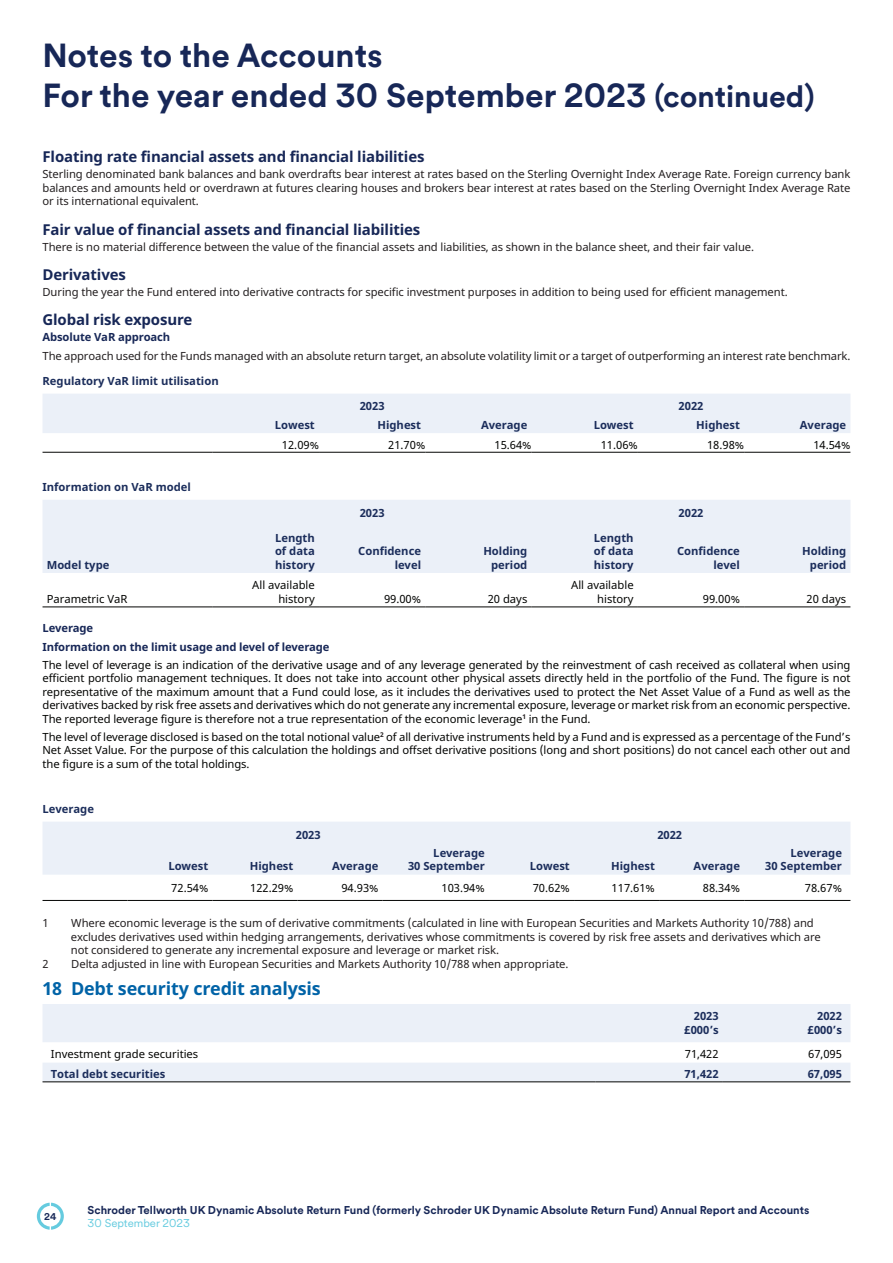
<style>
.page{position:relative;width:893px;height:1263px;background:#fff}
.page>*{position:absolute;margin:0;border:0;box-sizing:border-box;transform-origin:0 0}
.t1{font:700 33px/39.6px "Schroders Circular";color:#172757}
.t2{font:700 18px "Noto Sans";letter-spacing:-.01em;color:#0163a7}
.t3{font:700 15px "Noto Sans";letter-spacing:-.01em;color:#172757}
.t4{font:11.25px/13.5px "Noto Sans";color:#040503;text-align:right}
.t5{font:11.25px/13.5px "Noto Sans";letter-spacing:-.01em;color:#231f20;text-align:justify}
.t6{font:700 11.25px/13.5px "Noto Sans";color:#1b2d5b;text-align:right}
.t7{font:700 11.25px "Schroders Circular";color:#172757}
.t8{font:700 11.25px/18.1px "Noto Sans";letter-spacing:-.01em;color:#172757}
.t9{font:11.25px "Schroders Circular";color:#65cbdf}
.t10{font:700 9.75px "Schroders Circular";color:#172757}
.s1{font-size:30px}
</style>
<div class="page">
<svg style="left:37px;top:1203px;width:27px;height:26px"></svg>
<div style="left:43px;top:394px;width:807px;height:39px;background:#ebf0f8"></div>
<hr style="left:43px;top:452px;width:170px;height:1px;background:#040503">
<hr style="left:213px;top:452px;width:106px;height:1px;background:#040503">
<hr style="left:319px;top:452px;width:106px;height:1px;background:#040503">
<hr style="left:425px;top:452px;width:107px;height:1px;background:#040503">
<hr style="left:532px;top:452px;width:106px;height:1px;background:#040503">
<hr style="left:638px;top:452px;width:106px;height:1px;background:#040503">
<hr style="left:744px;top:452px;width:106px;height:1px;background:#040503">
<div style="left:43px;top:500px;width:807px;height:73px;background:#ebf0f8"></div>
<hr style="left:43px;top:606px;width:170px;height:1px;background:#040503">
<hr style="left:213px;top:606px;width:106px;height:1px;background:#040503">
<hr style="left:319px;top:606px;width:106px;height:1px;background:#040503">
<hr style="left:425px;top:606px;width:107px;height:1px;background:#040503">
<hr style="left:532px;top:606px;width:106px;height:1px;background:#040503">
<hr style="left:638px;top:606px;width:106px;height:1px;background:#040503">
<hr style="left:744px;top:606px;width:106px;height:1px;background:#040503">
<div style="left:43px;top:822px;width:807px;height:53px;background:#ebf0f8"></div>
<hr style="left:43px;top:900px;width:85px;height:1px;background:#040503">
<hr style="left:128px;top:900px;width:85px;height:1px;background:#040503">
<hr style="left:213px;top:900px;width:85px;height:1px;background:#040503">
<hr style="left:298px;top:900px;width:85px;height:1px;background:#040503">
<hr style="left:383px;top:900px;width:106px;height:1px;background:#040503">
<hr style="left:489px;top:900px;width:85px;height:1px;background:#040503">
<hr style="left:574px;top:900px;width:85px;height:1px;background:#040503">
<hr style="left:659px;top:900px;width:85px;height:1px;background:#040503">
<hr style="left:744px;top:900px;width:106px;height:1px;background:#040503">
<svg style="left:43px;top:1004px;width:807px;height:77px;fill:#ebf0f8"></svg>
<hr style="left:43px;top:1081px;width:552px;height:1px;background:#040503">
<hr style="left:595px;top:1081px;width:128px;height:1px;background:#040503">
<hr style="left:723px;top:1081px;width:127px;height:1px;background:#040503">
<h1 class="t1" style="left:43px;top:35px;width:773px">Notes to the Accounts<br>For the year ended 30 September 2023 <span class="s1">(continued)</span></h1>
<h3 class="t3" style="left:43px;top:146px;width:384px">Floating rate financial assets and financial liabilities</h3>
<p class="t5" style="left:43px;top:168px;width:809px">Sterling denominated bank balances and bank overdrafts bear interest at rates based on the Sterling Overnight Index Average Rate. Foreign currency bank balances and amounts held or overdrawn at futures clearing houses and brokers bear interest at rates based on the Sterling Overnight Index Average Rate or its international equivalent.</p>
<h3 class="t3" style="left:43px;top:219px;width:379px">Fair value of financial assets and financial liabilities</h3>
<p class="t5" style="left:43px;top:240px;width:713px">There is no material difference between the value of the financial assets and liabilities, as shown in the balance sheet, and their fair value.</p>
<h3 class="t3" style="left:43px;top:264px;width:85px">Derivatives</h3>
<p class="t5" style="left:43px;top:286px;width:747px">During the year the Fund entered into derivative contracts for specific investment purposes in addition to being used for efficient management.</p>
<h3 class="t3" style="left:43px;top:309px;width:151px">Global risk exposure</h3>
<p class="t8" style="left:43px;top:329px;width:129px">Absolute VaR approach</p>
<p class="t5" style="left:43px;top:349px;width:809px">The approach used for the Funds managed with an absolute return target, an absolute volatility limit or a target of outperforming an interest rate benchmark.</p>
<p class="t6" style="left:43px;top:375px;width:178px">Regulatory VaR limit utilisation</p>
<p class="t6" style="left:360px;top:399px;width:26px">2023</p>
<p class="t6" style="left:679px;top:399px;width:26px">2022</p>
<p class="t6" style="left:275px;top:418px;width:41px">Lowest</p>
<p class="t6" style="left:377px;top:418px;width:45px">Highest</p>
<p class="t6" style="left:481px;top:418px;width:48px">Average</p>
<p class="t6" style="left:594px;top:418px;width:41px">Lowest</p>
<p class="t6" style="left:696px;top:418px;width:45px">Highest</p>
<p class="t6" style="left:800px;top:418px;width:48px">Average</p>
<p class="t4" style="left:282px;top:439px;width:39px">12.09%</p>
<p class="t4" style="left:388px;top:439px;width:39px">21.70%</p>
<p class="t4" style="left:494px;top:439px;width:39px">15.64%</p>
<p class="t4" style="left:601px;top:439px;width:39px">11.06%</p>
<p class="t4" style="left:707px;top:439px;width:39px">18.98%</p>
<p class="t4" style="left:813px;top:439px;width:39px">14.54%</p>
<p class="t6" style="left:43px;top:481px;width:150px">Information on VaR model</p>
<p class="t6" style="left:360px;top:506px;width:26px">2023</p>
<p class="t6" style="left:679px;top:506px;width:26px">2022</p>
<p class="t6" style="left:47px;top:558px;width:64px">Model type</p>
<p class="t4" style="left:47px;top:592px;width:82px">Parametric VaR</p>
<p class="t6" style="left:275px;top:531px;width:41px;text-align:justify">Length of data history</p>
<p class="t4" style="left:252px;top:579px;width:64px">All available history</p>
<p class="t6" style="left:358px;top:545px;width:64px">Confidence level</p>
<p class="t6" style="left:483px;top:545px;width:46px">Holding period</p>
<p class="t4" style="left:384px;top:592px;width:39px">99.00%</p>
<p class="t4" style="left:488px;top:592px;width:41px">20 days</p>
<p class="t6" style="left:594px;top:531px;width:41px;text-align:justify">Length of data history</p>
<p class="t4" style="left:571px;top:579px;width:64px">All available history</p>
<p class="t6" style="left:677px;top:545px;width:64px">Confidence level</p>
<p class="t6" style="left:802px;top:545px;width:46px">Holding period</p>
<p class="t4" style="left:703px;top:592px;width:39px">99.00%</p>
<p class="t4" style="left:807px;top:592px;width:41px">20 days</p>
<p class="t8" style="left:43px;top:619px;width:289px">Leverage<br>Information on the limit usage and level of leverage</p>
<p class="t4" style="left:43px;top:658px;width:809px;text-align:justify">The level of leverage is an indication of the derivative usage and of any leverage generated by the reinvestment of cash received as collateral when using efficient portfolio management techniques. It does not take into account other physical assets directly held in the portfolio of the Fund. The figure is not representative of the maximum amount that a Fund could lose, as it includes the derivatives used to protect the Net Asset Value of a Fund as well as the derivatives backed by risk free assets and derivatives which do not generate any incremental exposure, leverage or market risk from an economic perspective.<br>The reported leverage figure is therefore not a true representation of the economic leverage<sup>1</sup> in the Fund.</p>
<p class="t4" style="left:43px;top:730px;width:809px;text-align:justify">The level of leverage disclosed is based on the total notional value<sup>2</sup> of all derivative instruments held by a Fund and is expressed as a percentage of the Fund’s Net Asset Value. For the purpose of this calculation the holdings and offset derivative positions (long and short positions) do not cancel each other out and the figure is a sum of the total holdings.</p>
<p class="t6" style="left:43px;top:803px;width:53px">Leverage</p>
<p class="t6" style="left:296px;top:828px;width:26px">2023</p>
<p class="t6" style="left:657px;top:828px;width:26px">2022</p>
<p class="t6" style="left:168px;top:860px;width:41px">Lowest</p>
<p class="t6" style="left:250px;top:860px;width:45px">Highest</p>
<p class="t6" style="left:332px;top:860px;width:48px">Average</p>
<p class="t6" style="left:408px;top:846px;width:78px">Leverage<br>30 September</p>
<p class="t6" style="left:765px;top:846px;width:78px">Leverage<br>30 September</p>
<p class="t6" style="left:530px;top:860px;width:41px">Lowest</p>
<p class="t6" style="left:611px;top:860px;width:45px">Highest</p>
<p class="t6" style="left:694px;top:860px;width:48px">Average</p>
<p class="t4" style="left:171px;top:881px;width:39px">72.54%</p>
<p class="t4" style="left:250px;top:881px;width:45px">122.29%</p>
<p class="t4" style="left:341px;top:881px;width:39px">94.93%</p>
<p class="t4" style="left:441px;top:881px;width:45px">103.94%</p>
<p class="t4" style="left:533px;top:881px;width:39px">70.62%</p>
<p class="t4" style="left:612px;top:881px;width:45px">117.61%</p>
<p class="t4" style="left:703px;top:881px;width:39px">88.34%</p>
<p class="t4" style="left:805px;top:881px;width:39px">78.67%</p>
<p class="t5" style="left:43px;top:917px;width:8px">1</p>
<p class="t5" style="left:71px;top:917px;width:751px;text-align:left">Where economic leverage is the sum of derivative commitments (calculated in line with European Securities and Markets Authority 10/788) and excludes derivatives used within hedging arrangements, derivatives whose commitments is covered by risk free assets and derivatives which are not considered to generate any incremental exposure and leverage or market risk.</p>
<p class="t5" style="left:43px;top:957px;width:8px">2</p>
<p class="t5" style="left:71px;top:957px;width:499px">Delta adjusted in line with European Securities and Markets Authority 10/788 when appropriate.</p>
<h2 class="t2" style="left:43px;top:976px;width:280px">18 Debt security credit analysis</h2>
<p class="t6" style="left:684px;top:1010px;width:36px">2023 £000’s</p>
<p class="t6" style="left:808px;top:1010px;width:36px">2022 £000’s</p>
<p class="t4" style="left:51px;top:1048px;width:149px">Investment grade securities</p>
<p class="t4" style="left:685px;top:1048px;width:35px">71,422</p>
<p class="t4" style="left:808px;top:1048px;width:35px">67,095</p>
<p class="t6" style="left:51px;top:1067px;width:116px">Total debt securities</p>
<p class="t6" style="left:684px;top:1067px;width:36px">71,422</p>
<p class="t6" style="left:808px;top:1067px;width:36px">67,095</p>
<p class="t10" style="left:44px;top:1209px;width:14px">24</p>
<p class="t7" style="left:88px;top:1202px;width:723px">Schroder Tellworth UK Dynamic Absolute Return Fund (formerly Schroder UK Dynamic Absolute Return Fund) Annual Report and Accounts</p>
<p class="t9" style="left:88px;top:1215px;width:104px">30 September 2023</p>
</div>
